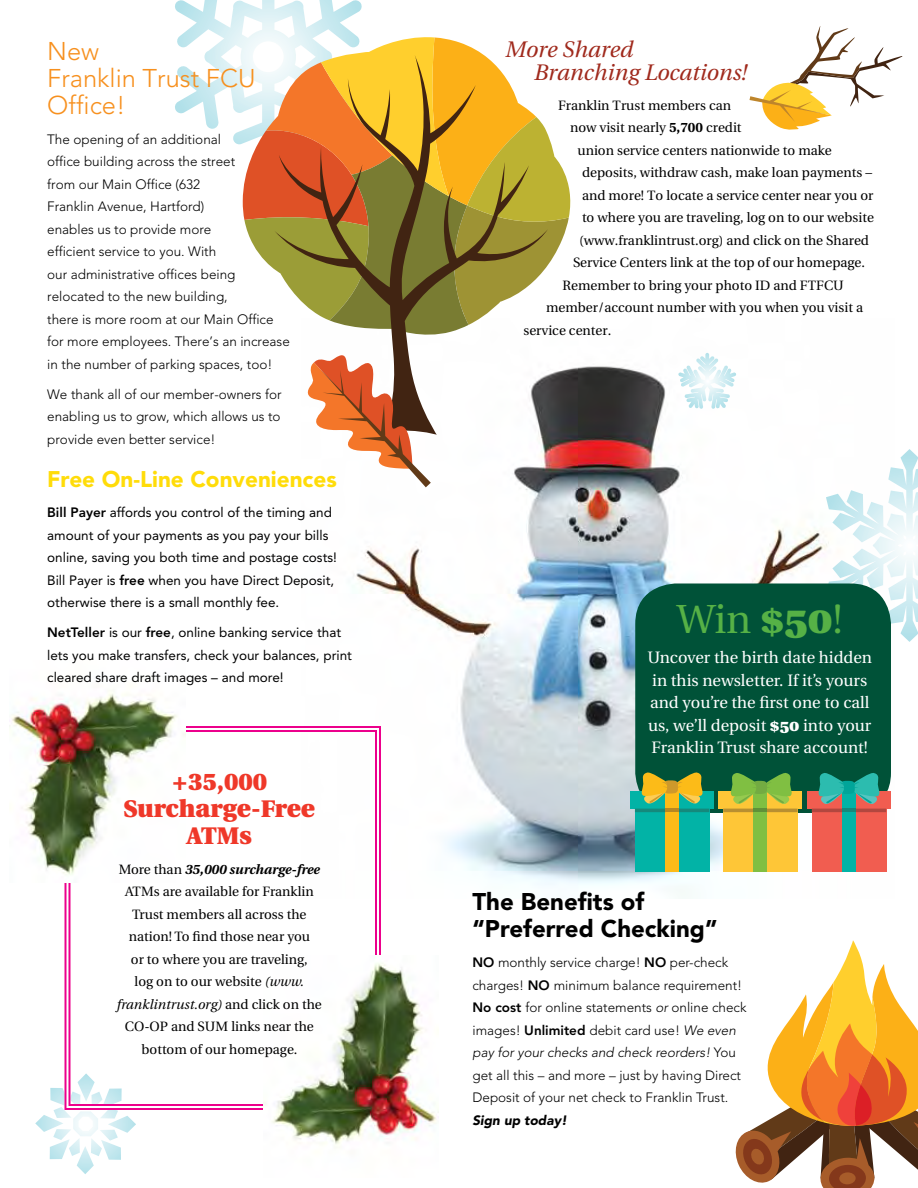
<style>
.page{position:relative;width:918px;height:1188px;background:#fff}
.page>*{position:absolute;margin:0;border:0;box-sizing:border-box;transform-origin:0 0}
.t1{font:40.5px "Utopia";color:#56b146}
.t2{font:300 25.5px/27px "Avenir";color:#f7901e}
.t3{font:900 24px/27px "Avenir";color:#000}
.t4{font:900 24px/27px "Utopia";color:#ef3829;text-align:center}
.t5{font:italic 22.5px/22.5px "Utopia";color:#a02a1d}
.t6{font:900 22.5px "Avenir";color:#ffdc09}
.t7{font:16.5px/22.5px "Utopia";color:#fff}
.t8{font:300 13.5px/22.5px "Avenir";color:#000}
.t9{font:13.5px/22.5px "Utopia";color:#000;text-align:center}
.t10{font:13.5px/22.5px "Avenir";color:#000}
.t11{font:italic 900 13.5px "Avenir";color:#000}
.s1{font-weight:800}
.s2{font-weight:700;font-style:italic}
.s3{font-style:italic}
.s4{font-weight:700}
.s5{font-family:"Utopia Black Os F"}
</style>
<div class="page">
<img style="left:356px;top:353px;width:535px;height:533px">
<svg style="left:35px;top:1088px;width:101px;height:86px"></svg>
<svg style="left:826px;top:449px;width:92px;height:193px"></svg>
<svg style="left:64px;top:725px;width:318px;height:386px"></svg>
<div style="left:69px;top:730px;width:308px;height:376px;border:2px solid #ec008c"></div>
<img style="left:263px;top:955px;width:176px;height:190px">
<img style="left:9px;top:693px;width:176px;height:190px">
<div style="left:635px;top:584px;width:256px;height:229px;background:#005238;border-radius:40px"></div>
<div style="left:812px;top:809px;width:74px;height:63px;background:#f15d50"></div>
<div style="left:807px;top:791px;width:84px;height:18px;background:#f15d50"></div>
<div style="left:842px;top:791px;width:14px;height:81px;background:#02b3a6"></div>
<hr style="left:856px;top:809px;width:30px;height:3px;background:#b2473f">
<hr style="left:812px;top:809px;width:30px;height:3px;background:#b2473f">
<hr style="left:842px;top:809px;width:14px;height:3px;background:#15897c">
<svg style="left:818px;top:773px;width:62px;height:31px"></svg>
<div style="left:723px;top:809px;width:75px;height:63px;background:#fec637"></div>
<div style="left:718px;top:791px;width:84px;height:18px;background:#fec637"></div>
<div style="left:754px;top:791px;width:13px;height:81px;background:#80bf42"></div>
<hr style="left:767px;top:809px;width:31px;height:3px;background:#b88f31">
<hr style="left:723px;top:809px;width:31px;height:3px;background:#b88f31">
<svg style="left:729px;top:773px;width:64px;height:39px"></svg>
<div style="left:635px;top:809px;width:74px;height:63px;background:#02b3a6"></div>
<div style="left:630px;top:791px;width:84px;height:18px;background:#02b3a6"></div>
<div style="left:666px;top:791px;width:13px;height:81px;background:#fcbb18"></div>
<hr style="left:679px;top:809px;width:30px;height:3px;background:#15897c">
<hr style="left:635px;top:809px;width:31px;height:3px;background:#15897c">
<svg style="left:640px;top:772px;width:64px;height:40px"></svg>
<svg style="left:736px;top:940px;width:182px;height:248px"></svg>
<svg style="left:175px;top:0;width:396px;height:269px"></svg>
<svg style="left:274px;top:55px;width:274px;height:380px"></svg>
<svg style="left:306px;top:353px;width:125px;height:134px"></svg>
<svg style="left:750px;top:26px;width:153px;height:104px"></svg>
<svg style="left:678px;top:355px;width:50px;height:54px"></svg>
<h2 class="t2" style="left:47px;top:37px;width:210px">New<br>Franklin Trust FCU<br>Office!</h2>
<p class="t8" style="left:47px;top:128px;width:244px">The opening of an additional<br>office building across the street<br>from our Main Office (632<br>Franklin Avenue, Hartford)<br>enables us to provide more<br>efficient service to you. With<br>our administrative offices being relocated to the new building,<br>there is more room at our Main Office for more employees. There’s an increase in the number of parking spaces, too!</p>
<p class="t8" style="left:47px;top:383px;width:236px;text-align:justify">We thank all of our member-owners for enabling us to grow, which allows us to provide even better service!</p>
<h3 class="t6" style="left:47px;top:466px;width:291px">Free On-Line Conveniences</h3>
<p class="t10" style="left:47px;top:502px;width:291px"><span class="s1">Bill Payer</span> affords you control of the timing and amount of your payments as you pay your bills online, saving you both time and postage costs!<br>Bill Payer is <span class="s1">free</span> when you have Direct Deposit, otherwise there is a small monthly fee.</p>
<p class="t10" style="left:47px;top:622px;width:306px"><span class="s1">NetTeller</span> is our <span class="s1">free</span>, online banking service that lets you make transfers, check your balances, print cleared share draft images – and more!</p>
<h3 class="t4" style="left:124px;top:768px;width:193px">+35,000<br>Surcharge-Free<br>ATMs</h3>
<p class="t9" style="left:117px;top:858px;width:207px">More than <span class="s2">35,000 surcharge-free<br></span>ATMs are available for Franklin<br>Trust members all across the nation! To find those near you<br>or to where you are traveling,<br>log on to our website <span class="s3">(www. franklintrust.org)</span> and click on the<br>CO-OP and SUM links near the bottom of our homepage.</p>
<h3 class="t5" style="left:534px;top:39px;width:214px;text-indent:-29px">More Shared<br>Branching Locations!</h3>
<p class="t9" style="left:558px;top:94px;width:175px">Franklin Trust members can</p>
<p class="t9" style="left:570px;top:117px;width:173px">now visit nearly <span class="s4">5,700</span> credit</p>
<p class="t9" style="left:578px;top:139px;width:256px">union service centers nationwide to make</p>
<p class="t9" style="left:582px;top:162px;width:292px">deposits, withdraw cash, make loan payments –</p>
<p class="t9" style="left:582px;top:184px;width:293px">and more! To locate a service center near you or</p>
<p class="t9" style="left:582px;top:207px;width:294px">to where you are traveling, log on to our website</p>
<p class="t9" style="left:579px;top:229px;width:292px">(www.franklintrust.org) and click on the Shared</p>
<p class="t9" style="left:573px;top:252px;width:294px">Service Centers link at the top of our homepage.</p>
<p class="t9" style="left:563px;top:274px;width:283px">Remember to bring your photo ID and FTFCU</p>
<p class="t9" style="left:546px;top:297px;width:319px">member/account number with you when you visit a</p>
<p class="t9" style="left:524px;top:319px;width:89px">service center.</p>
<h1 class="t1" style="left:677px;top:597px;width:167px">Win <span class="s5">$50</span>!</h1>
<p class="t7" style="left:647px;top:647px;width:226px">Uncover the birth date hidden in this newsletter. If it’s yours and you’re the first one to call us, we’ll deposit <span class="s5">$50</span> into your<br>Franklin Trust share account!</p>
<h3 class="t3" style="left:472px;top:888px;width:246px">The Benefits of “Preferred Checking”</h3>
<p class="t8" style="left:472px;top:951px;width:276px"><span class="s1">NO</span> monthly service charge! <span class="s1">NO</span> per-check charges! <span class="s1">NO</span> minimum balance requirement!<br><span class="s1">No cost</span> for online statements <span class="s3">or</span> online check images! <span class="s1">Unlimited</span> debit card use! <span class="s3">We even pay for your checks and check reorders!</span> You get all this – and more – just by having Direct Deposit of your net check to Franklin Trust.</p>
<p class="t11" style="left:472px;top:1112px;width:96px">Sign up today!</p>
</div>
